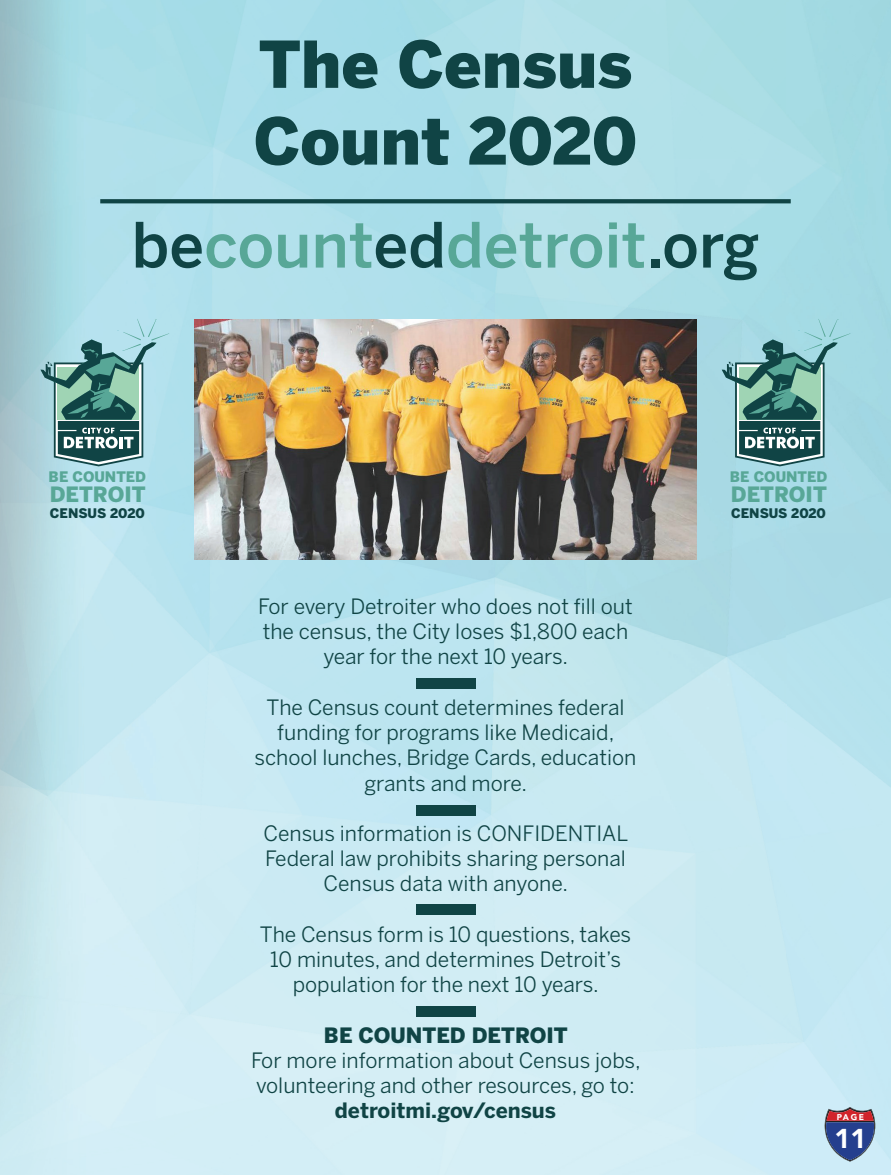
<style>
.page{position:relative;width:891px;height:1175px;background:#fff}
.page>*{position:absolute;margin:0;border:0;box-sizing:border-box;transform-origin:0 0}
.t1{font:900 63.9px/76.7px "Benton Sans";color:#104445}
.t2{font:500 61.8px "Benton Sans";color:#58a797}
.t3{font:900 27px "Avenir";color:#fff}
.t4{font:21px/25.2px "Benton Sans";color:#104445;text-align:center}
.t5{font:700 21px "Benton Sans";color:#104445}
.t6{font:900 21px "Benton Sans";color:#104445}
.t7{font:900 21px "Benton Sans";color:#58a797}
.t8{font:900 14.4px "Benton Sans";color:#58a797}
.t9{font:900 13.05px "Benton Sans";letter-spacing:-.01em;color:#104445}
.t10{font:900 8.4px "Avenir";color:#fff}
.s1{color:#104445}
</style>
<div class="page">
<img style="left:0;top:0;width:891px;height:1174px">
<svg style="left:41px;top:319px;width:128px;height:147px;background:#80afb0"></svg>
<svg style="left:722px;top:319px;width:128px;height:147px;background:#7eafb0"></svg>
<svg style="left:100px;top:199px;width:691px;height:4px;background:#15494a"></svg>
<div style="left:416px;top:677px;width:59px;height:11px;background:#104445"></div>
<div style="left:416px;top:804px;width:59px;height:11px;background:#104445"></div>
<div style="left:416px;top:904px;width:59px;height:11px;background:#104445"></div>
<div style="left:416px;top:1005px;width:59px;height:11px;background:#104445"></div>
<img style="left:194px;top:319px;width:503px;height:240px">
<svg style="left:824px;top:1106px;width:51px;height:55px;background:#6c6893"></svg>
<h1 class="t1" style="left:254px;top:25px;width:385px">The Census<br>Count 2020</h1>
<h2 class="t2" style="left:132px;top:208px;width:629px"><span class="s1">be</span>count<span class="s1">ed</span>detroit<span class="s1">.org</span></h2>
<p class="t8" style="left:49px;top:468px;width:99px">BE COUNTED</p>
<p class="t7" style="left:50px;top:481px;width:97px">DETROIT</p>
<p class="t9" style="left:50px;top:505px;width:96px">CENSUS 2020</p>
<p class="t8" style="left:730px;top:468px;width:99px">BE COUNTED</p>
<p class="t7" style="left:731px;top:481px;width:97px">DETROIT</p>
<p class="t9" style="left:731px;top:505px;width:96px">CENSUS 2020</p>
<p class="t4" style="left:258px;top:593px;width:376px">For every Detroiter who does not fill out the census, the City loses $1,800 each year for the next 10 years.</p>
<p class="t4" style="left:255px;top:694px;width:383px">The Census count determines federal funding for programs like Medicaid, school lunches, Bridge Cards, education grants and more.</p>
<p class="t4" style="left:264px;top:820px;width:366px">Census information is CONFIDENTIAL<br>Federal law prohibits sharing personal<br>Census data with anyone.</p>
<p class="t4" style="left:260px;top:921px;width:373px">The Census form is 10 questions, takes<br>10 minutes, and determines Detroit’s population for the next 10 years.</p>
<p class="t6" style="left:324px;top:1022px;width:245px">BE COUNTED DETROIT</p>
<p class="t4" style="left:251px;top:1047px;width:391px;text-align:left">For more information about Census jobs, volunteering and other resources, go to:</p>
<p class="t5" style="left:335px;top:1098px;width:223px">detroitmi.gov/census</p>
<p class="t10" style="left:837px;top:1111px;width:29px">PAGE</p>
<p class="t3" style="left:835px;top:1122px;width:33px">11</p>
</div>
